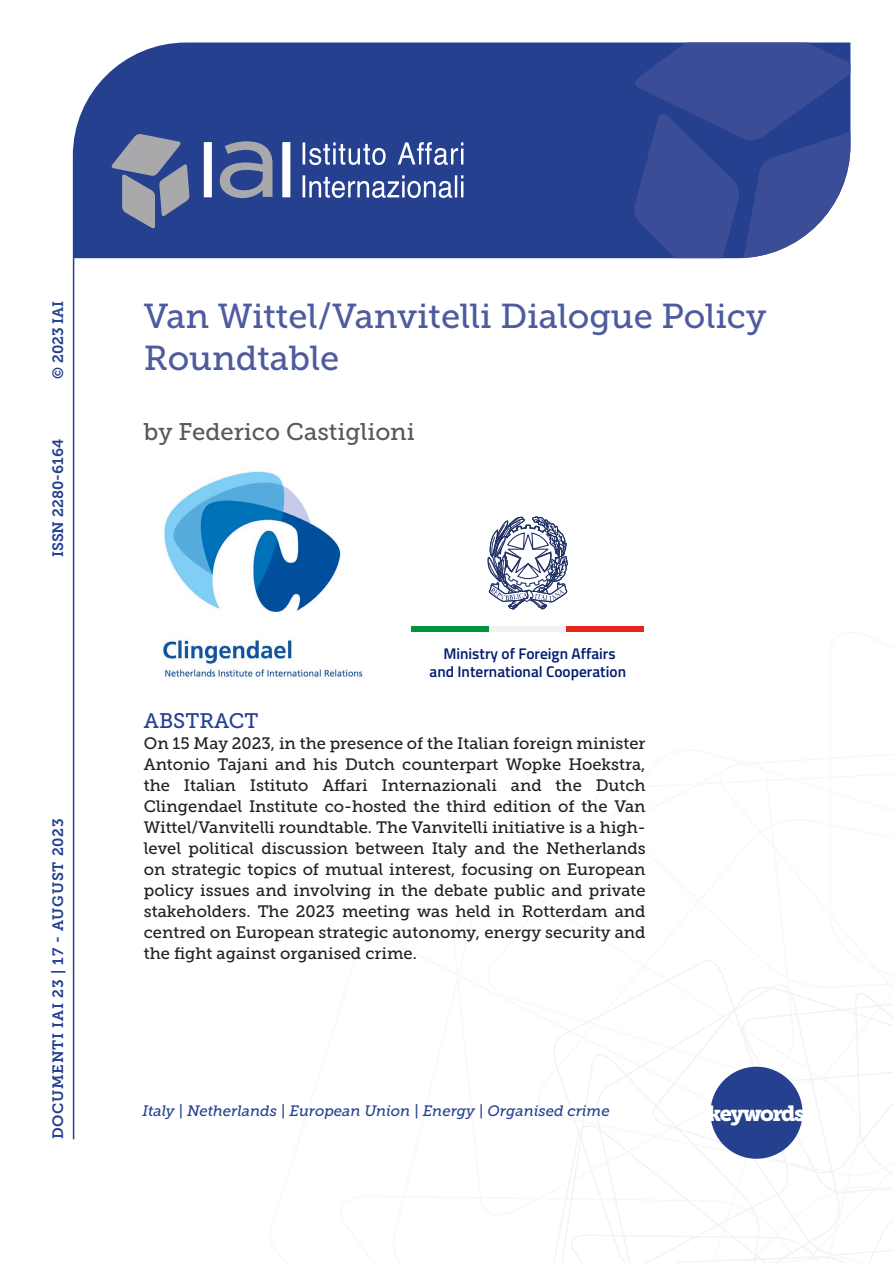
<style>
.page{position:relative;width:893px;height:1263px;background:#fff}
.page>*{position:absolute;margin:0;border:0;box-sizing:border-box;transform-origin:0 0}
.Titolo_Copertina{font:34.5px/41.4px "Museo Slab 500";color:#4f5b9f}
.Autori_copertina{font:24px "Museo Slab 500";color:#58595b}
.t1{font:21.75px "Museo Slab 900";letter-spacing:-.07em;color:#fff}
.t2{font:21px "Museo Slab 500";color:#25408f}
.Testo{font:16.5px/21px "Museo Slab 500";color:#231f20;text-align:justify}
.t3{font:600 15.45px/18.5px "Titillium";color:#001c70;text-align:center}
.t4{font:italic 15px "Museo Slab 500";color:#25408f}
.t5{font:15px "Museo Slab 700";letter-spacing:.05em;color:#25408f}
.t6{font:15px "Museo Slab 700";color:#25408f}
</style>
<div class="page">
<svg style="left:553px;top:960px;width:340px;height:303px"></svg>
<hr style="left:73px;top:258px;width:1px;height:881px;background:#25408f">
<div style="left:73px;top:43px;width:560px;height:215px;background:#25408f"></div>
<svg style="left:633px;top:43px;width:217px;height:215px;background:#40539a"></svg>
<svg style="left:303px;top:142px;width:160px;height:56px;background:#5a6faa"></svg>
<svg style="left:111px;top:134px;width:79px;height:95px;background:#6b779d"></svg>
<svg style="left:204px;top:141px;width:86px;height:57px"></svg>
<div style="left:710px;top:1067px;width:92px;height:92px;background:#25408f;border-radius:50%"></div>
<img style="left:163px;top:471px;width:200px;height:210px">
<svg style="left:488px;top:517px;width:80px;height:93px"></svg>
<div style="left:412px;top:627px;width:77px;height:5px;background:#00943d"></div>
<div style="left:489px;top:627px;width:77px;height:5px;background:#f2f2f3"></div>
<div style="left:566px;top:627px;width:78px;height:5px;background:#e72419"></div>
<p class="t5" style="left:50px;top:379px;width:80px;rotate:-90deg">© 2023 IAI</p>
<p class="t6" style="left:50px;top:557px;width:120px;rotate:-90deg">ISSN 2280-6164</p>
<p class="t5" style="left:50px;top:1139px;width:322px;rotate:-90deg">DOCUMENTI IAI 23 | 17 - AUGUST 2023</p>
<p class="Titolo_Copertina" style="left:144px;top:296px;width:624px">Van Wittel/Vanvitelli Dialogue Policy<br>Roundtable</p>
<p class="Autori_copertina" style="left:144px;top:418px;width:273px">by Federico Castiglioni</p>
<p class="t3" style="left:430px;top:643px;width:198px">Ministry of Foreign Affairs and International Cooperation</p>
<p class="t2" style="left:144px;top:709px;width:116px">ABSTRACT</p>
<p class="Testo" style="left:144px;top:733px;width:503px">On 15 May 2023, in the presence of the Italian foreign minister Antonio Tajani and his Dutch counterpart Wopke Hoekstra, the Italian Istituto Affari Internazionali and the Dutch Clingendael Institute co-hosted the third edition of the Van Wittel/Vanvitelli roundtable. The Vanvitelli initiative is a high&shy;level political discussion between Italy and the Netherlands on strategic topics of mutual interest, focusing on European policy issues and involving in the debate public and private stakeholders. The 2023 meeting was held in Rotterdam and centred on European strategic autonomy, energy security and the fight against organised crime.</p>
<p class="t4" style="left:142px;top:1102px;width:469px">Italy | Netherlands | European Union | Energy | Organised crime</p>
<p class="t1" style="left:708px;top:1101px;width:99px">keywords</p>
</div>
